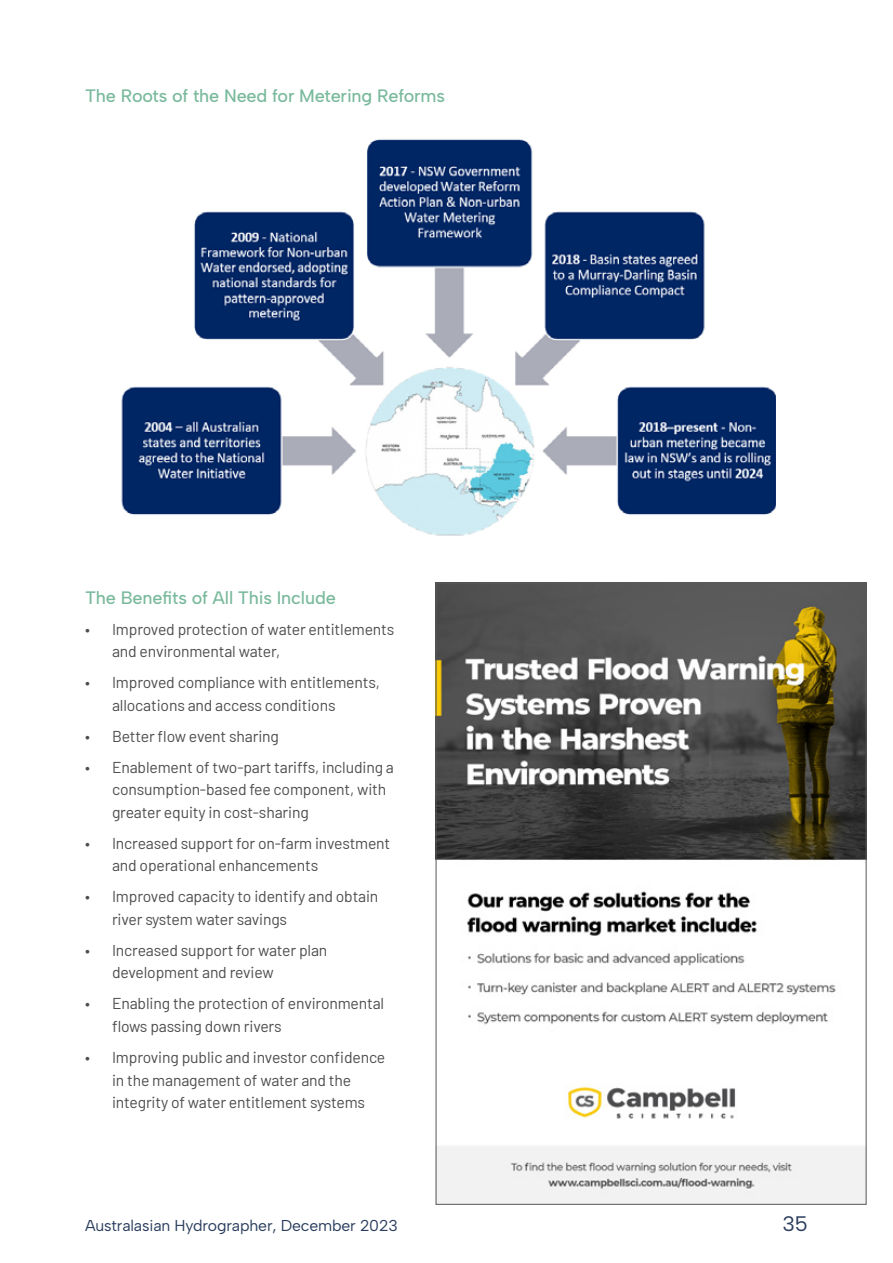
<style>
.page{position:relative;width:893px;height:1263px;background:#fff}
.page>*{position:absolute;margin:0;border:0;box-sizing:border-box;transform-origin:0 0}
.t1{font:21px "Albert Sans";color:#2a3d5d}
.Heading_Level_3_-_Gr{font:500 18px "Albert Sans";letter-spacing:-.01em;color:#79b99c}
.t2{font:15.75px/22.5px "Barlow";letter-spacing:-.01em;color:#4d4d4f}
.t3{font:15.75px "Albert Sans";letter-spacing:-.01em;color:#2a3d5d}
</style>
<div class="page">
<img style="left:121px;top:139px;width:654px;height:397px">
<img style="left:438px;top:585px;width:426px;height:617px">
<p class="Heading_Level_3_-_Gr" style="left:85px;top:85px;width:361px">The Roots of the Need for Metering Reforms</p>
<p class="Heading_Level_3_-_Gr" style="left:85px;top:587px;width:252px">The Benefits of All This Include</p>
<p class="t2" style="left:112px;top:617px;width:284px;text-indent:-27px">• Improved protection of water entitlements and environmental water,</p>
<p class="t2" style="left:112px;top:670px;width:269px;text-indent:-27px">• Improved compliance with entitlements, allocations and access conditions</p>
<p class="t2" style="left:85px;top:724px;width:195px">• Better flow event sharing</p>
<p class="t2" style="left:112px;top:755px;width:283px;text-indent:-27px">• Enablement of two-part tariffs, including a consumption-based fee component, with greater equity in cost-sharing</p>
<p class="t2" style="left:112px;top:831px;width:280px;text-indent:-27px">• Increased support for on-farm investment and operational enhancements</p>
<p class="t2" style="left:112px;top:884px;width:268px;text-indent:-27px">• Improved capacity to identify and obtain river system water savings</p>
<p class="t2" style="left:112px;top:938px;width:217px;text-indent:-27px">• Increased support for water plan development and review</p>
<p class="t2" style="left:112px;top:991px;width:274px;text-indent:-27px">• Enabling the protection of environmental flows passing down rivers</p>
<p class="t2" style="left:85px;top:1045px;width:302px;text-align:center">• Improving public and investor confidence in the management of water and the<br>integrity of water entitlement systems</p>
<p class="t3" style="left:85px;top:1216px;width:314px">Australasian Hydrographer, December 2023</p>
<h1 class="t1" style="left:782px;top:1211px;width:27px">35</h1>
</div>
